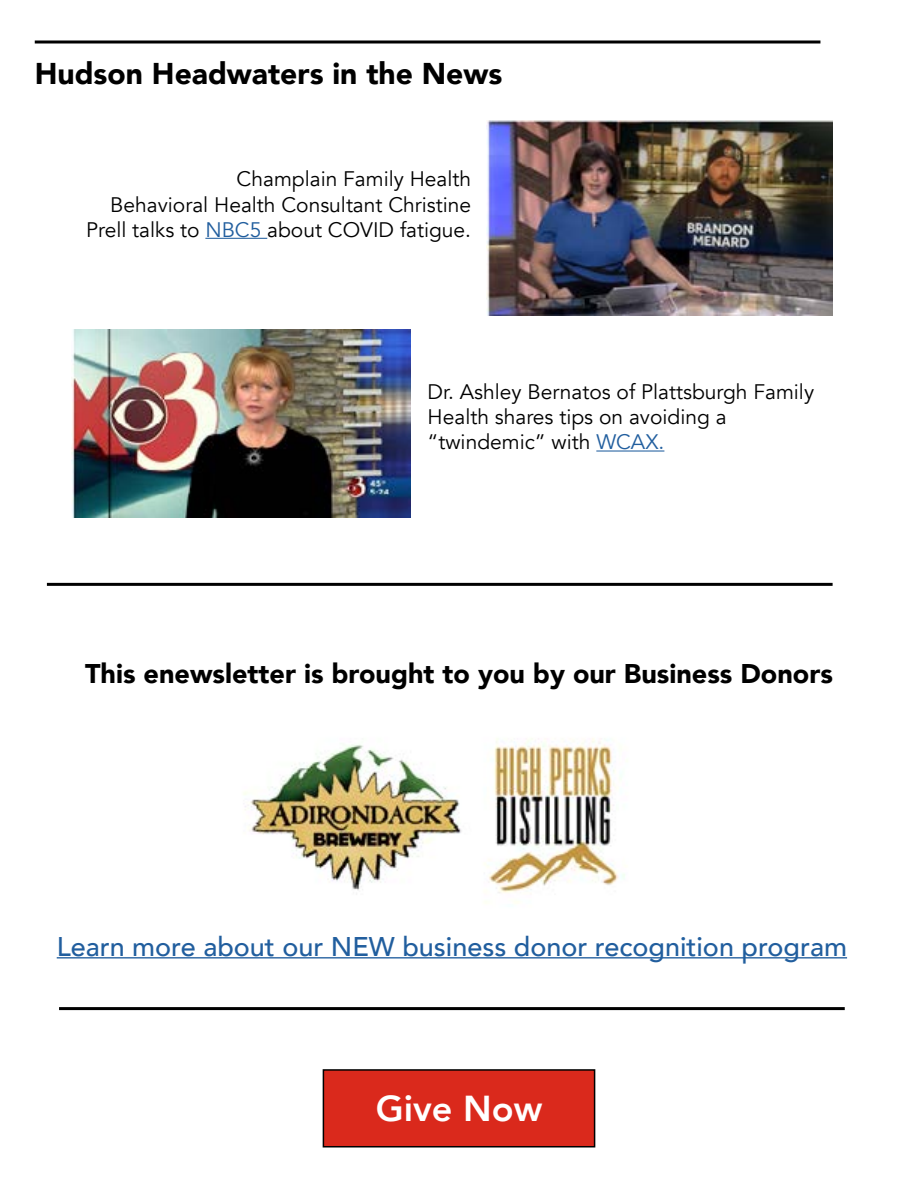
<style>
.page{position:relative;width:918px;height:1188px;background:#fff}
.page>*{position:absolute;margin:0;border:0;box-sizing:border-box;transform-origin:0 0}
.t1{font:800 36px "Avenir";color:#fff}
.t2{font:900 30px "Avenir";color:#000}
.t3{font:500 27px "Avenir";color:#215e9e}
.t4{font:900 27px "Avenir";color:#000}
.t5{font:21px/25.2px "Avenir";color:#000;text-align:right}
.s1{color:#215e9e}
</style>
<div class="page">
<hr style="left:57px;top:957px;width:790px;height:1px;background:#215e9e">
<div style="left:323px;top:1070px;width:272px;height:77px;background:#da291c"></div>
<div style="left:323px;top:1069px;width:272px;height:79px;border:2px solid #000"></div>
<hr style="left:47px;top:583px;width:786px;height:3px;background:#000">
<hr style="left:59px;top:1007px;width:786px;height:3px;background:#000">
<hr style="left:205px;top:238px;width:62px;height:1px;background:#215e9e">
<svg style="left:35px;top:40px;width:785px;height:4px;background:#3f3f3f"></svg>
<hr style="left:596px;top:450px;width:68px;height:2px;background:#215e9e">
<img style="left:72px;top:329px;width:338px;height:189px">
<img style="left:486px;top:120px;width:347px;height:196px">
<img style="left:243px;top:738px;width:382px;height:165px">
<h2 class="t2" style="left:35px;top:48px;width:469px">Hudson Headwaters in the News</h2>
<p class="t5" style="left:86px;top:167px;width:387px">Champlain Family Health<br>Behavioral Health Consultant Christine<br>Prell talks to <span class="s1">NBC5</span> about COVID fatigue.</p>
<p class="t5" style="left:428px;top:380px;width:388px;text-align:left">Dr. Ashley Bernatos of Plattsburgh Family<br>Health shares tips on avoiding a “twindemic” with <span class="s1">WCAX.</span></p>
<p class="t4" style="left:85px;top:651px;width:749px">This enewsletter is brought to you by our Business Donors</p>
<p class="t3" style="left:57px;top:923px;width:792px">Learn more about our NEW business donor recognition program</p>
<h1 class="t1" style="left:376px;top:1081px;width:168px">Give Now</h1>
</div>
